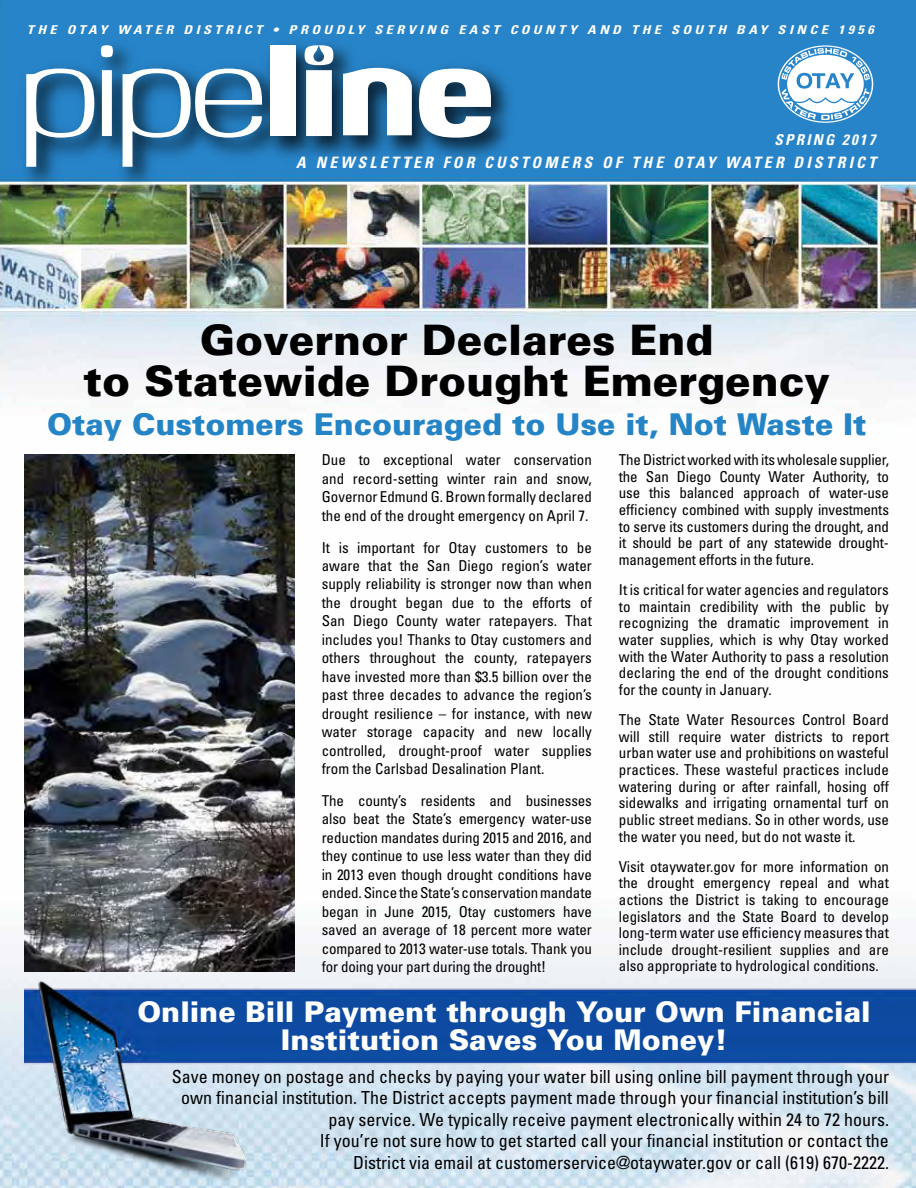
<style>
.page{position:relative;width:916px;height:1188px;background:#fff}
.page>*{position:absolute;margin:0;border:0;box-sizing:border-box;transform-origin:0 0}
.t1{font:900 42px/40.7px "Univers";color:#000;text-align:center}
.t2{font:900 30px "Univers";color:#2484c6}
.t3{font:900 28.5px/28.5px "Univers";color:#fff;text-align:center}
.t4{font:condensed 18px/21.6px "Univers";color:#000;text-align:right}
.t5{font:italic 700 condensed 15.75px "Univers";letter-spacing:.2em;color:#fff}
.t6{font:condensed 15px/16.6px "Univers";color:#000;text-align:justify}
.t7{font:italic 700 condensed 15px "Univers";letter-spacing:.15em;color:#fff}
.t8{font:italic 700 condensed 12.15px "Univers";letter-spacing:.245em;color:#fff;scale:1.16 1}
</style>
<div class="page">
<img style="left:0;top:0;width:916px;height:1188px">
<img style="left:15px;top:57px;width:96px;height:140px">
<svg style="left:26px;top:69px;width:63px;height:98px"></svg>
<img style="left:89px;top:33px;width:55px;height:134px">
<svg style="left:101px;top:45px;width:12px;height:91px"></svg>
<img style="left:111px;top:57px;width:110px;height:140px">
<img style="left:183px;top:57px;width:109px;height:112px">
<svg style="left:122px;top:69px;width:135px;height:98px"></svg>
<img style="left:257px;top:33px;width:35px;height:134px">
<div style="left:270px;top:45px;width:25px;height:91px;background:#fff"></div>
<img style="left:363px;top:57px;width:44px;height:110px">
<img style="left:407px;top:57px;width:114px;height:112px">
<svg style="left:419px;top:69px;width:72px;height:69px"></svg>
<img style="left:292px;top:33px;width:71px;height:134px">
<svg style="left:305px;top:45px;width:28px;height:91px"></svg>
<svg style="left:343px;top:68px;width:69px;height:67px"></svg>
<svg style="left:777px;top:45px;width:96px;height:78px"></svg>
<img style="left:25px;top:981px;width:891px;height:207px">
<img style="left:25px;top:455px;width:270px;height:517px">
<p class="t8" style="left:27px;top:22px;width:731px">THE OTAY WATER DISTRICT • PROUDLY SERVING EAST COUNTY AND THE SOUTH BAY SINCE 1956</p>
<p class="t7" style="left:774px;top:130px;width:102px">SPRING 2017</p>
<p class="t5" style="left:296px;top:153px;width:581px">A NEWSLETTER FOR CUSTOMERS OF THE OTAY WATER DISTRICT</p>
<h1 class="t1" style="left:83px;top:320px;width:748px">Governor Declares End<br>to Statewide Drought Emergency</h1>
<h2 class="t2" style="left:47px;top:406px;width:821px">Otay Customers Encouraged to Use it, Not Waste It</h2>
<p class="t6" style="left:322px;top:450px;width:272px;line-height:18.5px">Due to exceptional water conservation and record-setting winter rain and snow, Governor Edmund G. Brown formally declared the end of the drought emergency on April 7.</p>
<p class="t6" style="left:322px;top:538px;width:272px;line-height:18.5px">It is important for Otay customers to be aware that the San Diego region’s water supply reliability is stronger now than when the drought began due to the efforts of San Diego County water ratepayers. That includes you! Thanks to Otay customers and others throughout the county, ratepayers have invested more than $3.5 billion over the past three decades to advance the region’s drought resilience – for instance, with new water storage capacity and new locally controlled, drought-proof water supplies from the Carlsbad Desalination Plant.</p>
<p class="t6" style="left:322px;top:791px;width:272px;line-height:18.5px">The county’s residents and businesses also beat the State’s emergency water-use reduction mandates during 2015 and 2016, and they continue to use less water than they did in 2013 even though drought conditions have ended. Since the State’s conservation mandate began in June 2015, Otay customers have saved an average of 18 percent more water compared to 2013 water-use totals. Thank you for doing your part during the drought!</p>
<p class="t6" style="left:619px;top:451px;width:272px">The District worked with its wholesale supplier, the San Diego County Water Authority, to use this balanced approach of water-use efficiency combined with supply investments to serve its customers during the drought, and it should be part of any statewide drought&shy;management efforts in the future.</p>
<p class="t6" style="left:619px;top:581px;width:272px">It is critical for water agencies and regulators to maintain credibility with the public by recognizing the dramatic improvement in water supplies, which is why Otay worked with the Water Authority to pass a resolution declaring the end of the drought conditions for the county in January.</p>
<p class="t6" style="left:619px;top:711px;width:272px">The State Water Resources Control Board will still require water districts to report urban water use and prohibitions on wasteful practices. These wasteful practices include watering during or after rainfall, hosing off sidewalks and irrigating ornamental turf on public street medians. So in other words, use the water you need, but do not waste it.</p>
<p class="t6" style="left:619px;top:858px;width:272px">Visit otaywater.gov for more information on the drought emergency repeal and what actions the District is taking to encourage legislators and the State Board to develop long-term water use efficiency measures that include drought-resilient supplies and are also appropriate to hydrological conditions.</p>
<h3 class="t3" style="left:138px;top:997px;width:734px">Online Bill Payment through Your Own Financial<br>Institution Saves You Money!</h3>
<p class="t4" style="left:172px;top:1065px;width:718px">Save money on postage and checks by paying your water bill using online bill payment through your own financial institution. The District accepts payment made through your financial institution’s bill pay service. We typically receive payment electronically within 24 to 72 hours.<br>If you’re not sure how to get started call your financial institution or contact the<br>District via email at customerservice@otaywater.gov or call (619) 670-2222.</p>
</div>
